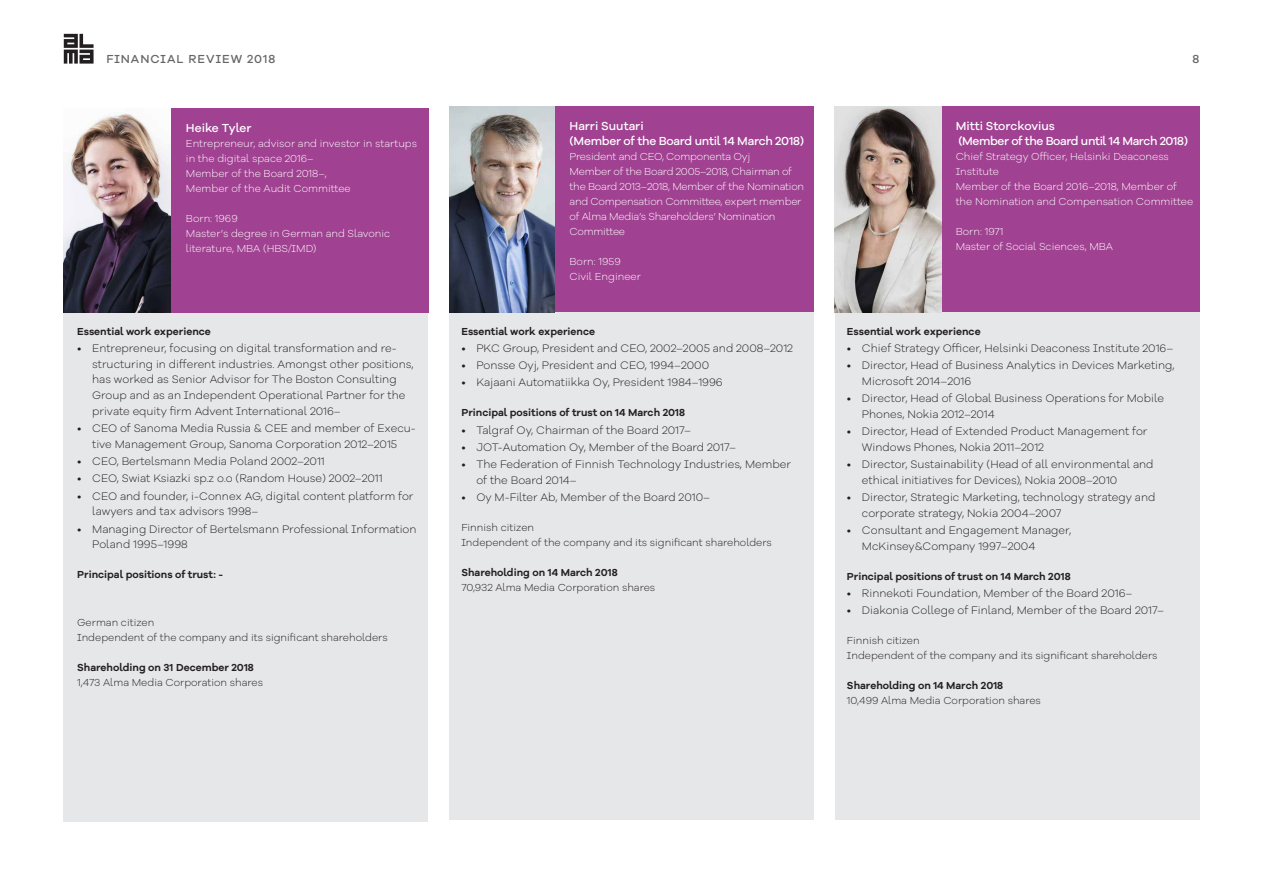
<style>
.page{position:relative;width:1263px;height:893px;background:#fff}
.page>*{position:absolute;margin:0;border:0;box-sizing:border-box;transform-origin:0 0}
.t1{font:500 12px/15px "Galano Grotesque Alt";letter-spacing:-.02em;color:#fff}
.t2{font:500 12px "Galano Grotesque Alt";letter-spacing:.085em;color:#666}
.t3{font:500 12px "Galano Grotesque Alt";color:#fff}
.t4{font:300 11.25px/15.8px "Galano Grotesque Alt";color:#231f20}
.t5{font:300 10.5px/15px "Galano Grotesque Alt";color:#fff}
.t6{font:300 10.5px/15px "Galano Grotesque Alt";color:#231f20}
.t7{font:600 10.5px "Galano Grotesque Alt";color:#231f20}
.t8{font:300 10.5px/15px "Galano Grotesque Alt";letter-spacing:-.02em;color:#fff}
</style>
<div class="page">
<svg style="left:64px;top:34px;width:30px;height:30px"></svg>
<div style="left:835px;top:268px;width:364px;height:552px;background:#e6e7e9"></div>
<div style="left:941px;top:106px;width:258px;height:206px;background:#a04191"></div>
<img style="left:835px;top:106px;width:106px;height:206px">
<div style="left:64px;top:270px;width:364px;height:552px;background:#e6e7e9"></div>
<div style="left:170px;top:108px;width:258px;height:204px;background:#a04191"></div>
<img style="left:64px;top:112px;width:106px;height:200px">
<div style="left:449px;top:268px;width:365px;height:552px;background:#e6e7e9"></div>
<div style="left:555px;top:106px;width:259px;height:206px;background:#a04191"></div>
<img style="left:449px;top:106px;width:106px;height:206px">
<p class="t2" style="left:106px;top:51px;width:170px">FINANCIAL REVIEW 2018</p>
<p class="t2" style="left:1192px;top:51px;width:8px">8</p>
<p class="t3" style="left:186px;top:120px;width:67px">Heike Tyler</p>
<p class="t5" style="left:186px;top:135px;width:233px">Entrepreneur, advisor and investor in startups in the digital space 2016–<br>Member of the Board 2018–,<br>Member of the Audit Committee</p>
<p class="t5" style="left:186px;top:210px;width:206px">Born: 1969<br>Master’s degree in German and Slavonic literature, MBA (HBS/IMD)</p>
<p class="t7" style="left:77px;top:324px;width:135px">Essential work experience</p>
<p class="t4" style="left:92px;top:340px;width:323px;text-indent:-15px">• Entrepreneur, focusing on digital transformation and re&shy;structuring in different industries. Amongst other positions, has worked as Senior Advisor for The Boston Consulting Group and as an Independent Operational Partner for the private equity firm Advent International 2016–</p>
<p class="t4" style="left:77px;top:420px;width:340px;text-align:center">• CEO of Sanoma Media Russia &amp; CEE and member of Execu&shy;tive Management Group, Sanoma Corporation 2012–2015</p>
<p class="t4" style="left:77px;top:453px;width:249px">• CEO, Bertelsmann Media Poland 2002–2011</p>
<p class="t4" style="left:77px;top:470px;width:307px">• CEO, Swiat Ksiazki sp.z o.o (Random House) 2002–2011</p>
<p class="t4" style="left:92px;top:487px;width:323px;text-indent:-15px">• CEO and founder, i-Connex AG, digital content platform for lawyers and tax advisors 1998–</p>
<p class="t4" style="left:92px;top:520px;width:326px;text-indent:-15px">• Managing Director of Bertelsmann Professional Information<br>Poland 1995–1998</p>
<p class="t7" style="left:77px;top:568px;width:148px">Principal positions of trust: -</p>
<p class="t6" style="left:77px;top:614px;width:312px">German citizen<br>Independent of the company and its significant shareholders</p>
<p class="t7" style="left:77px;top:660px;width:178px">Shareholding on 31 December 2018</p>
<p class="t6" style="left:77px;top:674px;width:187px">1,473 Alma Media Corporation shares</p>
<p class="t1" style="left:570px;top:118px;width:236px">Harri Suutari<br>(Member of the Board until 14 March 2018)</p>
<p class="t8" style="left:570px;top:148px;width:236px">President and CEO, Componenta Oyj<br>Member of the Board 2005–2018, Chairman of the Board 2013–2018, Member of the Nomination and Compensation Committee, expert member of Alma Media’s Shareholders’ Nomination Committee</p>
<p class="t5" style="left:570px;top:253px;width:73px">Born: 1959<br>Civil Engineer</p>
<p class="t7" style="left:461px;top:324px;width:135px">Essential work experience</p>
<p class="t4" style="left:461px;top:340px;width:333px">• PKC Group, President and CEO, 2002–2005 and 2008–2012</p>
<p class="t4" style="left:461px;top:357px;width:249px">• Ponsse Oyj, President and CEO, 1994–2000</p>
<p class="t4" style="left:461px;top:374px;width:263px">• Kajaani Automatiikka Oy, President 1984–1996</p>
<p class="t7" style="left:461px;top:406px;width:225px">Principal positions of trust on 14 March 2018</p>
<p class="t4" style="left:461px;top:421px;width:231px">• Talgraf Oy, Chairman of the Board 2017–</p>
<p class="t4" style="left:461px;top:439px;width:276px">• JOT-Automation Oy, Member of the Board 2017–</p>
<p class="t4" style="left:476px;top:456px;width:316px;text-indent:-15px">• The Federation of Finnish Technology Industries, Member of the Board 2014–</p>
<p class="t4" style="left:461px;top:489px;width:250px">• Oy M-Filter Ab, Member of the Board 2010–</p>
<p class="t6" style="left:461px;top:520px;width:312px">Finnish citizen<br>Independent of the company and its significant shareholders</p>
<p class="t7" style="left:461px;top:566px;width:158px">Shareholding on 14 March 2018</p>
<p class="t6" style="left:461px;top:580px;width:195px">70,932 Alma Media Corporation shares</p>
<p class="t1" style="left:956px;top:118px;width:234px">Mitti Storckovius<br>(Member of the Board until 14 March 2018)</p>
<p class="t5" style="left:956px;top:149px;width:239px">Chief Strategy Officer, Helsinki Deaconess Institute<br>Member of the Board 2016–2018, Member of the Nomination and Compensation Committee</p>
<p class="t5" style="left:956px;top:224px;width:159px">Born: 1971<br>Master of Social Sciences, MBA</p>
<p class="t7" style="left:847px;top:324px;width:135px">Essential work experience</p>
<p class="t4" style="left:847px;top:340px;width:328px">• Chief Strategy Officer, Helsinki Deaconess Institute 2016–</p>
<p class="t4" style="left:862px;top:357px;width:314px;text-indent:-15px">• Director, Head of Business Analytics in Devices Marketing,<br>Microsoft 2014–2016</p>
<p class="t4" style="left:862px;top:390px;width:304px;text-indent:-15px">• Director, Head of Global Business Operations for Mobile<br>Phones, Nokia 2012–2014</p>
<p class="t4" style="left:862px;top:423px;width:287px;text-indent:-15px">• Director, Head of Extended Product Management for<br>Windows Phones, Nokia 2011–2012</p>
<p class="t4" style="left:862px;top:456px;width:293px;text-indent:-15px">• Director, Sustainability (Head of all environmental and ethical initiatives for Devices), Nokia 2008–2010</p>
<p class="t4" style="left:862px;top:489px;width:295px;text-indent:-15px">• Director, Strategic Marketing, technology strategy and corporate strategy, Nokia 2004–2007</p>
<p class="t4" style="left:862px;top:522px;width:211px;text-indent:-15px">• Consultant and Engagement Manager,<br>McKinsey&amp;Company 1997–2004</p>
<p class="t7" style="left:847px;top:569px;width:225px">Principal positions of trust on 14 March 2018</p>
<p class="t4" style="left:847px;top:585px;width:287px">• Rinnekoti Foundation, Member of the Board 2016–</p>
<p class="t4" style="left:847px;top:602px;width:319px">• Diakonia College of Finland, Member of the Board 2017–</p>
<p class="t6" style="left:847px;top:633px;width:312px">Finnish citizen<br>Independent of the company and its significant shareholders</p>
<p class="t7" style="left:847px;top:679px;width:158px">Shareholding on 14 March 2018</p>
<p class="t6" style="left:847px;top:693px;width:195px">10,499 Alma Media Corporation shares</p>
</div>
